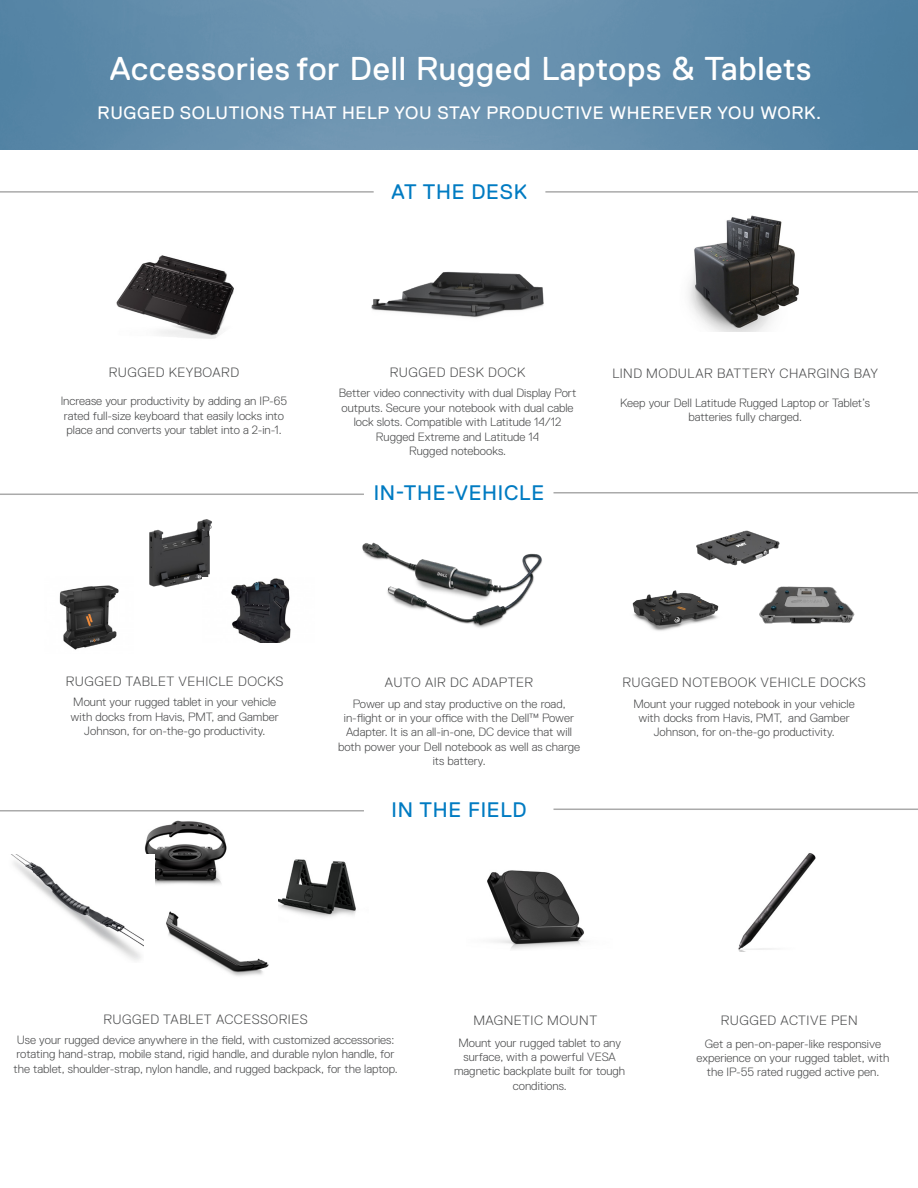
<style>
.page{position:relative;width:918px;height:1188px;background:#fff}
.page>*{position:absolute;margin:0;border:0;box-sizing:border-box;transform-origin:0 0}
.t1{font:33px "Dell Replica";letter-spacing:.025em;color:#fff}
.t2{font:21px "Dell Replica";letter-spacing:.035em;color:#007bc2}
.t3{font:18px "Dell Replica";letter-spacing:.035em;color:#fff}
.t4{font:300 13.5px "Dell Replica";letter-spacing:.035em;color:#4b4c4d}
.t5{font:300 12px/14.4px "Dell Replica";color:#4b4c4d;text-align:center}
</style>
<div class="page">
<img style="left:0;top:0;width:918px;height:150px">
<img style="left:144px;top:820px;width:83px;height:65px">
<img style="left:278px;top:859px;width:78px;height:59px">
<hr style="left:0;top:191px;width:374px;height:2px;background:#aaa">
<hr style="left:0;top:494px;width:364px;height:1px;background:#aaa">
<hr style="left:0;top:810px;width:364px;height:2px;background:#aaa">
<hr style="left:545px;top:191px;width:373px;height:2px;background:#aaa">
<hr style="left:553px;top:492px;width:365px;height:2px;background:#aaa">
<hr style="left:553px;top:809px;width:365px;height:1px;background:#aaa">
<img style="left:371px;top:271px;width:173px;height:47px">
<img style="left:689px;top:215px;width:110px;height:117px">
<img style="left:632px;top:590px;width:87px;height:41px">
<img style="left:362px;top:542px;width:180px;height:86px">
<img style="left:759px;top:586px;width:96px;height:38px">
<img style="left:487px;top:870px;width:98px;height:80px">
<img style="left:11px;top:854px;width:144px;height:106px">
<img style="left:116px;top:255px;width:118px;height:84px">
<img style="left:149px;top:519px;width:63px;height:69px">
<img style="left:203px;top:577px;width:88px;height:66px">
<img style="left:59px;top:585px;width:60px;height:65px">
<img style="left:696px;top:530px;width:84px;height:36px">
<img style="left:145px;top:887px;width:124px;height:89px">
<img style="left:738px;top:853px;width:78px;height:99px">
<p class="t1" style="left:110px;top:50px;width:703px">Accessories for Dell Rugged Laptops &amp; Tablets</p>
<p class="t3" style="left:98px;top:102px;width:725px">RUGGED SOLUTIONS THAT HELP YOU STAY PRODUCTIVE WHEREVER YOU WORK.</p>
<p class="t2" style="left:391px;top:180px;width:137px">AT THE DESK</p>
<p class="t4" style="left:109px;top:364px;width:132px">RUGGED KEYBOARD</p>
<p class="t5" style="left:61px;top:394px;width:228px;text-align:left">Increase your productivity by adding an IP-65 rated full-size keyboard that easily locks into place and converts your tablet into a 2-in-1.</p>
<p class="t4" style="left:390px;top:365px;width:137px">RUGGED DESK DOCK</p>
<p class="t5" style="left:339px;top:386px;width:239px">Better video connectivity with dual Display Port outputs. Secure your notebook with dual cable lock slots. Compatible with Latitude 14/12</p>
<p class="t5" style="left:376px;top:429px;width:165px">Rugged Extreme and Latitude 14</p>
<p class="t5" style="left:409px;top:444px;width:98px">Rugged notebooks.</p>
<p class="t2" style="left:374px;top:481px;width:172px">IN-THE-VEHICLE</p>
<p class="t4" style="left:612px;top:366px;width:267px">LIND MODULAR BATTERY CHARGING BAY</p>
<p class="t5" style="left:620px;top:396px;width:251px">Keep your Dell Latitude Rugged Laptop or Tablet’s batteries fully charged.</p>
<p class="t4" style="left:66px;top:674px;width:219px">RUGGED TABLET VEHICLE DOCKS</p>
<p class="t5" style="left:73px;top:695px;width:204px">Mount your rugged tablet in your vehicle</p>
<p class="t5" style="left:71px;top:710px;width:210px">with docks from Havis, PMT, and Gamber<br>Johnson, for on-the-go productivity.</p>
<p class="t4" style="left:385px;top:675px;width:150px">AUTO AIR DC ADAPTER</p>
<p class="t5" style="left:338px;top:696px;width:244px">Power up and stay productive on the road, in-flight or in your office with the Dell™ Power Adapter. It is an all-in-one, DC device that will both power your Dell notebook as well as charge its battery.</p>
<p class="t2" style="left:392px;top:798px;width:137px">IN THE FIELD</p>
<p class="t4" style="left:622px;top:675px;width:245px">RUGGED NOTEBOOK VEHICLE DOCKS</p>
<p class="t5" style="left:634px;top:696px;width:223px">Mount your rugged notebook in your vehicle</p>
<p class="t5" style="left:638px;top:711px;width:213px">with docks from Havis, PMT, and Gamber<br>Johnson, for on-the-go productivity.</p>
<p class="t4" style="left:103px;top:1012px;width:206px">RUGGED TABLET ACCESSORIES</p>
<p class="t5" style="left:13px;top:1033px;width:386px;text-align:left">Use your rugged device anywhere in the field, with customized accessories: rotating hand-strap, mobile stand, rigid handle, and durable nylon handle, for the tablet, shoulder-strap, nylon handle, and rugged backpack, for the laptop.</p>
<p class="t4" style="left:473px;top:1013px;width:125px">MAGNETIC MOUNT</p>
<p class="t4" style="left:721px;top:1013px;width:139px">RUGGED ACTIVE PEN</p>
<p class="t5" style="left:454px;top:1035px;width:173px">Mount your rugged tablet to any surface, with a powerful VESA magnetic backplate built for tough conditions.</p>
<p class="t5" style="left:697px;top:1036px;width:194px">Get a pen-on-paper-like responsive experience on your rugged tablet, with the IP-55 rated rugged active pen.</p>
</div>
